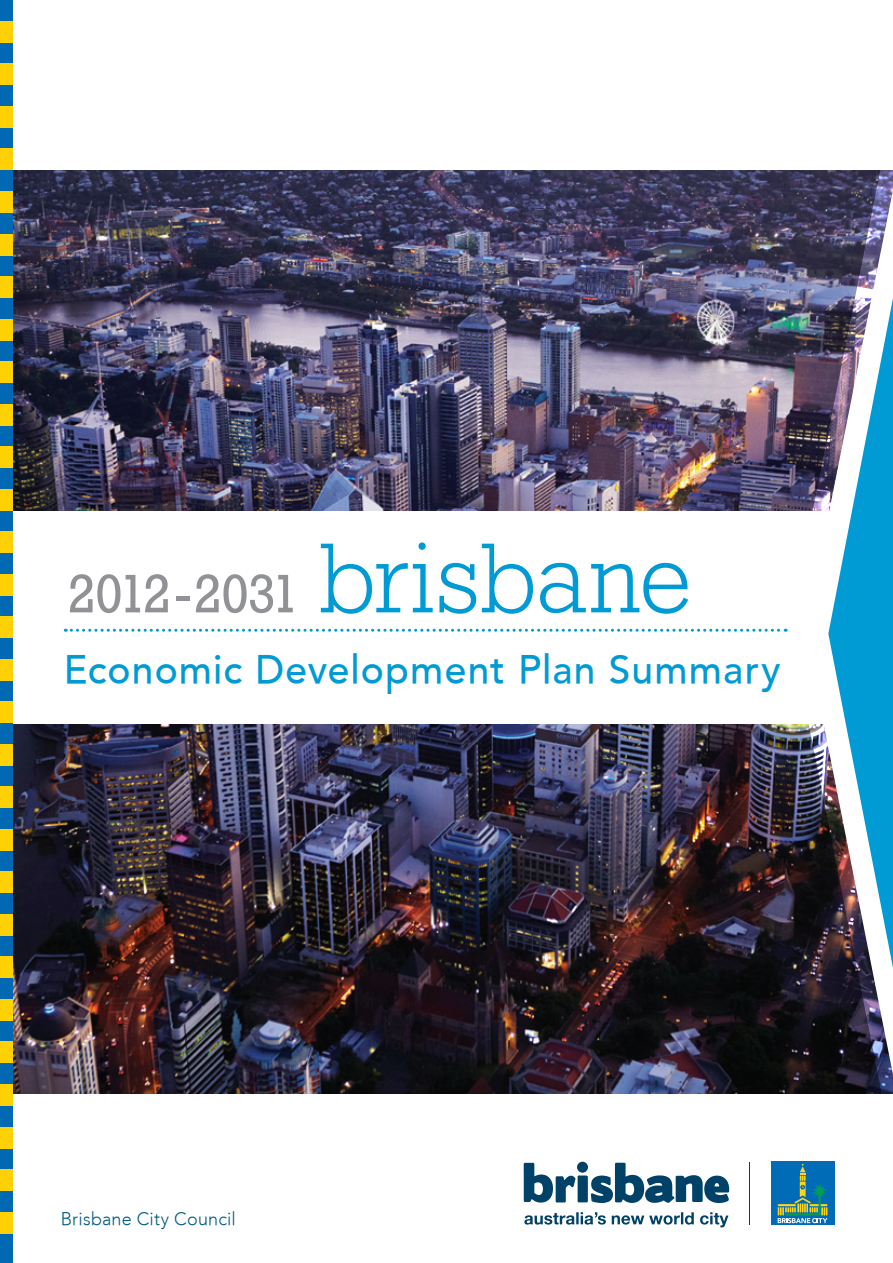
<style>
.page{position:relative;width:893px;height:1263px;background:#fff}
.page>*{position:absolute;margin:0;border:0;box-sizing:border-box;transform-origin:0 0}
.t1{font:54px "Geometric Slab 712 BT Medium A";letter-spacing:-.02em;color:#919295}
.t2{font:500 39px "Avenir";letter-spacing:.03em;color:#009ad5}
.t3{font:300 18px "Avenir";letter-spacing:.01em;color:#005b81}
.s1{font-family:"Geometric Slab 712 BT Light A";font-size:99px;color:#009ad5}
</style>
<div class="page">
<img style="left:13px;top:170px;width:777px;height:924px">
<hr style="left:749px;top:1162px;width:1px;height:62px;background:#004167">
<img style="left:790px;top:170px;width:103px;height:924px">
<div style="left:0;top:511px;width:893px;height:213px;background:#fff"></div>
<div style="left:0;top:0;width:13px;height:21px;background:#0168b3"></div>
<div style="left:0;top:43px;width:13px;height:21px;background:#0168b3"></div>
<div style="left:0;top:85px;width:13px;height:21px;background:#0168b3"></div>
<div style="left:0;top:128px;width:13px;height:21px;background:#0168b3"></div>
<div style="left:0;top:170px;width:13px;height:21px;background:#0168b3"></div>
<div style="left:0;top:213px;width:13px;height:21px;background:#0168b3"></div>
<div style="left:0;top:255px;width:13px;height:21px;background:#0168b3"></div>
<div style="left:0;top:298px;width:13px;height:21px;background:#0168b3"></div>
<div style="left:0;top:340px;width:13px;height:21px;background:#0168b3"></div>
<div style="left:0;top:383px;width:13px;height:21px;background:#0168b3"></div>
<div style="left:0;top:425px;width:13px;height:21px;background:#0168b3"></div>
<div style="left:0;top:468px;width:13px;height:21px;background:#0168b3"></div>
<div style="left:0;top:510px;width:13px;height:21px;background:#0168b3"></div>
<div style="left:0;top:553px;width:13px;height:21px;background:#0168b3"></div>
<div style="left:0;top:595px;width:13px;height:22px;background:#0168b3"></div>
<div style="left:0;top:638px;width:13px;height:21px;background:#0168b3"></div>
<div style="left:0;top:680px;width:13px;height:22px;background:#0168b3"></div>
<div style="left:0;top:723px;width:13px;height:21px;background:#0168b3"></div>
<div style="left:0;top:765px;width:13px;height:22px;background:#0168b3"></div>
<div style="left:0;top:808px;width:13px;height:21px;background:#0168b3"></div>
<div style="left:0;top:850px;width:13px;height:22px;background:#0168b3"></div>
<div style="left:0;top:893px;width:13px;height:21px;background:#0168b3"></div>
<div style="left:0;top:935px;width:13px;height:22px;background:#0168b3"></div>
<div style="left:0;top:978px;width:13px;height:21px;background:#0168b3"></div>
<div style="left:0;top:1020px;width:13px;height:22px;background:#0168b3"></div>
<div style="left:0;top:1063px;width:13px;height:21px;background:#0168b3"></div>
<div style="left:0;top:1106px;width:13px;height:21px;background:#0168b3"></div>
<div style="left:0;top:1148px;width:13px;height:21px;background:#0168b3"></div>
<div style="left:0;top:1191px;width:13px;height:21px;background:#0168b3"></div>
<div style="left:0;top:1233px;width:13px;height:30px;background:#0168b3"></div>
<div style="left:0;top:21px;width:13px;height:22px;background:#fed105"></div>
<div style="left:0;top:64px;width:13px;height:21px;background:#fed105"></div>
<div style="left:0;top:106px;width:13px;height:22px;background:#fed105"></div>
<div style="left:0;top:149px;width:13px;height:21px;background:#fed105"></div>
<div style="left:0;top:191px;width:13px;height:22px;background:#fed105"></div>
<div style="left:0;top:234px;width:13px;height:21px;background:#fed105"></div>
<div style="left:0;top:276px;width:13px;height:22px;background:#fed105"></div>
<div style="left:0;top:319px;width:13px;height:21px;background:#fed105"></div>
<div style="left:0;top:361px;width:13px;height:22px;background:#fed105"></div>
<div style="left:0;top:404px;width:13px;height:21px;background:#fed105"></div>
<div style="left:0;top:446px;width:13px;height:22px;background:#fed105"></div>
<div style="left:0;top:489px;width:13px;height:21px;background:#fed105"></div>
<div style="left:0;top:531px;width:13px;height:22px;background:#fed105"></div>
<div style="left:0;top:574px;width:13px;height:21px;background:#fed105"></div>
<div style="left:0;top:617px;width:13px;height:21px;background:#fed105"></div>
<div style="left:0;top:659px;width:13px;height:21px;background:#fed105"></div>
<div style="left:0;top:702px;width:13px;height:21px;background:#fed105"></div>
<div style="left:0;top:744px;width:13px;height:21px;background:#fed105"></div>
<div style="left:0;top:787px;width:13px;height:21px;background:#fed105"></div>
<div style="left:0;top:829px;width:13px;height:21px;background:#fed105"></div>
<div style="left:0;top:872px;width:13px;height:21px;background:#fed105"></div>
<div style="left:0;top:914px;width:13px;height:21px;background:#fed105"></div>
<div style="left:0;top:957px;width:13px;height:21px;background:#fed105"></div>
<div style="left:0;top:999px;width:13px;height:21px;background:#fed105"></div>
<div style="left:0;top:1042px;width:13px;height:21px;background:#fed105"></div>
<div style="left:0;top:1084px;width:13px;height:22px;background:#fed105"></div>
<div style="left:0;top:1127px;width:13px;height:21px;background:#fed105"></div>
<div style="left:0;top:1169px;width:13px;height:22px;background:#fed105"></div>
<div style="left:0;top:1212px;width:13px;height:21px;background:#fed105"></div>
<img style="left:805px;top:190px;width:88px;height:885px">
<svg style="left:65px;top:629px;width:721px;height:3px"></svg>
<svg style="left:524px;top:1162px;width:205px;height:41px"></svg>
<svg style="left:524px;top:1212px;width:82px;height:12px"></svg>
<svg style="left:612px;top:1212px;width:82px;height:12px"></svg>
<svg style="left:700px;top:1212px;width:28px;height:15px"></svg>
<svg style="left:771px;top:1161px;width:64px;height:64px;background:#247da3"></svg>
<h1 class="t1" style="left:69px;top:560px;width:624px">2012-2031 <span class="s1">brisbane</span></h1>
<h1 class="t2" style="left:64px;top:647px;width:718px">Economic Development Plan Summary</h1>
<p class="t3" style="left:61px;top:1208px;width:177px">Brisbane City Council</p>
</div>
